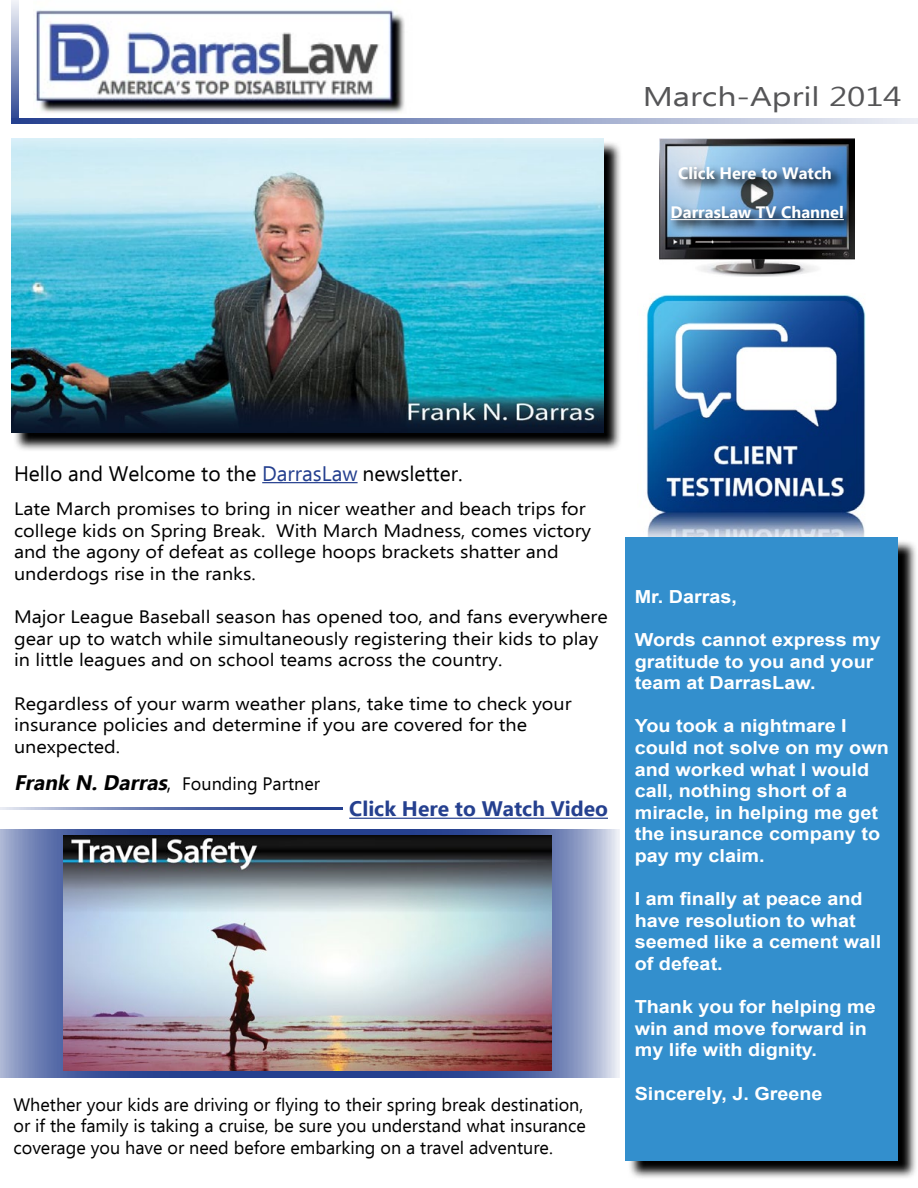
<style>
.page{position:relative;width:918px;height:1188px;background:#fff}
.page>*{position:absolute;margin:0;border:0;box-sizing:border-box;transform-origin:0 0}
.t1{font:27px "Ebrima";color:#555557;scale:1.25 1}
.t2{font:21px "Ebrima";color:#000}
.t3{font:700 21px "Ebrima";color:#25408f}
.t4{font:18px/21.6px "Ebrima";color:#000;scale:1.1 1}
.t5{font:700 18px/21.6px "Arial";color:#fff;scale:1.1 1}
.t6{font:18px/21.6px "Ebrima";color:#000}
.t7{font:700 16.5px "Ebrima";color:#fff}
.s1{color:#25408f}
.s2{font-weight:700;font-style:italic;font-size:21px}
.s3{font-size:21px}
</style>
<div class="page">
<svg style="left:0;top:829px;width:297px;height:249px;background:#6b7cb0"></svg>
<svg style="left:298px;top:829px;width:322px;height:249px;background:#8d99c1"></svg>
<img style="left:35px;top:10px;width:370px;height:103px">
<svg style="left:13px;top:143px;width:608px;height:307px;background:#616162"></svg>
<img style="left:11px;top:138px;width:593px;height:294px">
<svg style="left:18px;top:118px;width:900px;height:6px;background:#8998c2"></svg>
<svg style="left:11px;top:0;width:7px;height:124px"></svg>
<hr style="left:0;top:808px;width:342px;height:2px;background:#25408f">
<img style="left:637px;top:294px;width:238px;height:244px">
<svg style="left:630px;top:541px;width:286px;height:637px;background:#595959"></svg>
<div style="left:626px;top:538px;width:272px;height:623px;background:#338fcd"></div>
<img style="left:63px;top:836px;width:489px;height:234px">
<hr style="left:349px;top:818px;width:259px;height:1px;background:#25408f">
<hr style="left:262px;top:482px;width:96px;height:1px;background:#25408f">
<img style="left:659px;top:138px;width:195px;height:138px">
<svg style="left:668px;top:163px;width:187px;height:70px;background:#5d84a9"></svg>
<hr style="left:671px;top:219px;width:173px;height:1px;background:#fff">
<h1 class="t1" style="left:643px;top:77px;width:209px">March-April 2014</h1>
<p class="t7" style="left:678px;top:160px;width:155px">Click Here to Watch</p>
<p class="t7" style="left:671px;top:200px;width:175px">DarrasLaw TV Channel</p>
<p class="t2" style="left:14px;top:458px;width:450px">Hello and Welcome to the <span class="s1">DarrasLaw</span> newsletter.</p>
<p class="t4" style="left:14px;top:499px;width:526px">Late March promises to bring in nicer weather and beach trips for college kids on Spring Break. With March Madness, comes victory and the agony of defeat as college hoops brackets shatter and underdogs rise in the ranks.</p>
<p class="t4" style="left:14px;top:607px;width:541px">Major League Baseball season has opened too, and fans everywhere gear up to watch while simultaneously registering their kids to play in little leagues and on school teams across the country.</p>
<p class="t4" style="left:14px;top:694px;width:508px">Regardless of your warm weather plans, take time to check your insurance policies and determine if you are covered for the unexpected.</p>
<p class="t6" style="left:14px;top:774px;width:308px"><span class="s2">Frank N.Darras</span><span class="s3">,</span> Founding Partner</p>
<p class="t3" style="left:349px;top:793px;width:260px">Click Here to Watch Video</p>
<p class="t6" style="left:14px;top:1095px;width:574px">Whether your kids are driving or flying to their spring break destination, or if the family is taking a cruise, be sure you understand what insurance coverage you have or need before embarking on a travel adventure.</p>
<p class="t5" style="left:635px;top:586px;width:95px">Mr. Darras,</p>
<p class="t5" style="left:635px;top:629px;width:225px">Words cannot express my gratitude to you and your team at DarrasLaw.</p>
<p class="t5" style="left:635px;top:716px;width:233px">You took a nightmare I could not solve on my own and worked what I would call, nothing short of a miracle, in helping me get the insurance company to pay my claim.</p>
<p class="t5" style="left:635px;top:889px;width:226px">I am finally at peace and have resolution to what seemed like a cement wall of defeat.</p>
<p class="t5" style="left:635px;top:997px;width:221px">Thank you for helping me win and move forward in my life with dignity.</p>
<p class="t5" style="left:635px;top:1083px;width:172px">Sincerely, J. Greene</p>
</div>
